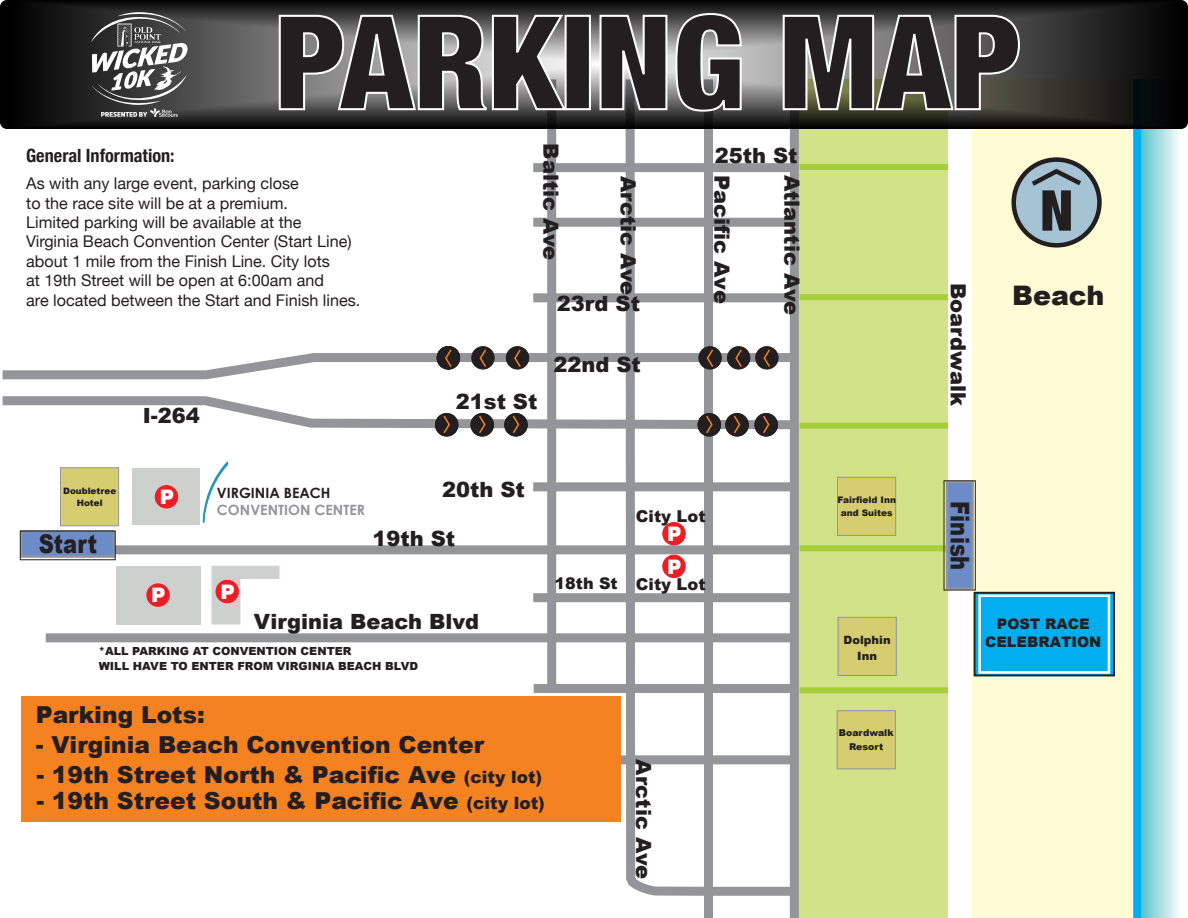
<style>
.page{position:relative;width:1188px;height:918px;background:#fff}
.page>*{position:absolute;margin:0;border:0;box-sizing:border-box;transform-origin:0 0}
.t1{font:900 condensed 130.8px "Helvetica Neue";color:#231f20}
.t2{font:900 condensed 56.4px "Helvetica Neue";color:#231f20}
.t3{font:900 27px "Arial";color:#231f20}
.t4{font:900 25.8px "Arial";color:#231f20;scale:.82 1}
.t5{font:900 23.4px "Arial";color:#231f20}
.t6{font:900 21px "Arial";color:#231f20}
.t7{font:900 19.95px "Arial";color:#fff}
.t8{font:700 condensed 18.3px "Helvetica Neue";color:#231f20}
.t9{font:900 16.35px "Arial";color:#231f20}
.t10{font:16.2px/19.4px "Helvetica Neue";color:#231f20}
.t11{font:900 16.05px "Arial";color:#231f20}
.t12{font:900 14.55px/17.4px "Arial";color:#231f20;text-align:center}
.t13{font:700 14.25px "Century Gothic";color:#929496}
.t14{font:700 14.25px "Century Gothic";color:#231f20}
.t15{font:900 11.4px/16.2px "Arial";color:#231f20;text-align:center}
.t16{font:900 11.1px/15.8px "Arial";color:#231f20}
.t17{font:900 9.3px/13.2px "Arial";color:#231f20;text-align:center}
.t18{font:900 9px/12.8px "Arial";color:#231f20;text-align:center}
.t19{font:900 8.85px/12.5px "Arial";color:#231f20;text-align:center}
.s1{font-size:16.95px}
</style>
<div class="page">
<svg style="left:1133px;top:125px;width:55px;height:793px"></svg>
<div style="left:956px;top:79px;width:175px;height:839px;background:#fffcd5"></div>
<div style="left:1134px;top:79px;width:7px;height:839px;background:#00aeef"></div>
<div style="left:793px;top:79px;width:165px;height:839px;background:#d2e288"></div>
<svg style="left:621px;top:129px;width:182px;height:789px"></svg>
<div style="left:533px;top:755px;width:258px;height:9px;background:#939598"></div>
<div style="left:534px;top:684px;width:257px;height:9px;background:#939598"></div>
<div style="left:533px;top:593px;width:258px;height:9px;background:#939598"></div>
<div style="left:47px;top:545px;width:744px;height:9px;background:#939598"></div>
<div style="left:533px;top:482px;width:258px;height:9px;background:#939598"></div>
<div style="left:533px;top:293px;width:258px;height:9px;background:#939598"></div>
<div style="left:533px;top:218px;width:258px;height:9px;background:#939598"></div>
<div style="left:533px;top:163px;width:258px;height:9px;background:#939598"></div>
<div style="left:547px;top:79px;width:9px;height:607px;background:#939598"></div>
<div style="left:800px;top:687px;width:151px;height:6px;background:#a6ce39"></div>
<div style="left:800px;top:545px;width:151px;height:6px;background:#a6ce39"></div>
<div style="left:800px;top:423px;width:151px;height:6px;background:#a6ce39"></div>
<div style="left:800px;top:294px;width:151px;height:6px;background:#a6ce39"></div>
<div style="left:800px;top:164px;width:151px;height:6px;background:#a6ce39"></div>
<div style="left:948px;top:79px;width:24px;height:839px;background:#fff"></div>
<div style="left:790px;top:79px;width:9px;height:839px;background:#939598"></div>
<div style="left:755px;top:346px;width:23px;height:23px;border:1px solid #231f20;border-radius:50%"></div>
<div style="left:727px;top:346px;width:23px;height:23px;border:1px solid #231f20;border-radius:50%"></div>
<div style="left:699px;top:346px;width:23px;height:23px;border:1px solid #231f20;border-radius:50%"></div>
<div style="left:471px;top:346px;width:23px;height:23px;border:1px solid #231f20;border-radius:50%"></div>
<div style="left:506px;top:346px;width:23px;height:23px;border:1px solid #231f20;border-radius:50%"></div>
<div style="left:437px;top:346px;width:23px;height:23px;border:1px solid #231f20;border-radius:50%"></div>
<svg style="left:2px;top:348px;width:798px;height:36px"></svg>
<div style="left:698px;top:413px;width:23px;height:23px;border:1px solid #231f20;border-radius:50%"></div>
<div style="left:726px;top:413px;width:23px;height:23px;border:1px solid #231f20;border-radius:50%"></div>
<div style="left:755px;top:413px;width:23px;height:23px;border:1px solid #231f20;border-radius:50%"></div>
<div style="left:435px;top:413px;width:23px;height:23px;border:1px solid #231f20;border-radius:50%"></div>
<div style="left:471px;top:413px;width:23px;height:23px;border:1px solid #231f20;border-radius:50%"></div>
<div style="left:505px;top:413px;width:22px;height:23px;border:1px solid #231f20;border-radius:50%"></div>
<svg style="left:2px;top:392px;width:798px;height:43px"></svg>
<div style="left:837px;top:477px;width:59px;height:59px;background:#d6cc70;border:1px solid #939598"></div>
<div style="left:838px;top:617px;width:58px;height:59px;background:#d6cc70;border:1px solid #939598"></div>
<div style="left:60px;top:468px;width:59px;height:58px;background:#d6cc70;border:1px solid #939598"></div>
<div style="left:837px;top:711px;width:59px;height:58px;background:#d6cc70;border:1px solid #939598"></div>
<div style="left:663px;top:555px;width:22px;height:23px;background:#ed1d24;border-radius:50%"></div>
<div style="left:663px;top:555px;width:22px;height:23px;border:1px solid #ed1d24;border-radius:50%"></div>
<div style="left:1014px;top:160px;width:85px;height:85px;background:#a5c3d2;border-radius:50%"></div>
<div style="left:1011px;top:157px;width:91px;height:91px;border:4px solid #231f20;border-radius:50%"></div>
<svg style="left:1027px;top:166px;width:59px;height:20px"></svg>
<div style="left:20px;top:530px;width:95px;height:28px;background:#6c8cc7;border:2px solid #939598"></div>
<div style="left:20px;top:531px;width:96px;height:29px;border:1px solid #231f20"></div>
<div style="left:132px;top:469px;width:68px;height:56px;background:#cdd1ce"></div>
<div style="left:116px;top:566px;width:84px;height:58px;background:#cdd1ce"></div>
<svg style="left:212px;top:566px;width:67px;height:58px"></svg>
<div style="left:46px;top:633px;width:745px;height:9px;background:#939598"></div>
<div style="left:946px;top:481px;width:28px;height:109px;background:#6c8cc7;border:2px solid #939598"></div>
<div style="left:944px;top:480px;width:32px;height:111px;border:1px solid #231f20"></div>
<div style="left:216px;top:580px;width:22px;height:23px;background:#ed1d24;border-radius:50%"></div>
<div style="left:216px;top:580px;width:23px;height:23px;border:1px solid #ed1d24;border-radius:50%"></div>
<div style="left:147px;top:584px;width:22px;height:22px;background:#ed1d24;border-radius:50%"></div>
<div style="left:147px;top:584px;width:22px;height:23px;border:1px solid #ed1d24;border-radius:50%"></div>
<div style="left:155px;top:486px;width:23px;height:22px;background:#ed1d24;border-radius:50%"></div>
<div style="left:155px;top:485px;width:23px;height:23px;border:1px solid #ed1d24;border-radius:50%"></div>
<div style="left:663px;top:523px;width:22px;height:22px;background:#ed1d24;border-radius:50%"></div>
<div style="left:663px;top:522px;width:22px;height:23px;border:1px solid #ed1d24;border-radius:50%"></div>
<svg style="left:0;top:0;width:1188px;height:129px;background:#2c2d2c"></svg>
<svg style="left:202px;top:461px;width:27px;height:62px"></svg>
<div style="left:21px;top:697px;width:600px;height:125px;background:#f58220"></div>
<div style="left:974px;top:592px;width:141px;height:84px;background:#00aeef;border:2px solid #231f20"></div>
<div style="left:978px;top:595px;width:132px;height:79px;border:3px solid #fff"></div>
<svg style="left:278px;top:13px;width:290px;height:98px;background:#9d9d9d"></svg>
<div style="left:565px;top:15px;width:26px;height:95px;border:2px solid #fff"></div>
<svg style="left:598px;top:13px;width:70px;height:98px;background:#aaa"></svg>
<svg style="left:674px;top:12px;width:69px;height:101px;background:#a1a1a1"></svg>
<svg style="left:782px;top:13px;width:239px;height:98px;background:#7c7d75"></svg>
<svg style="left:91px;top:12px;width:97px;height:105px"></svg>
<h1 class="t1" style="left:275px;top:-45px;width:747px">PARKING MAP</h1>
<p class="t8" style="left:26px;top:140px;width:150px">General Information:</p>
<p class="t10" style="left:26px;top:175px;width:336px">As with any large event, parking close<br>to the race site will be at a premium.<br>Limited parking will be available at the<br>Virginia Beach Convention Center (Start Line) about 1 mile from the Finish Line. City lots<br>at 19th Street will be open at 6:00am and<br>are located between the Start and Finish lines.</p>
<p class="t6" style="left:143px;top:400px;width:59px">I-264</p>
<p class="t6" style="left:566px;top:143px;width:118px;rotate:90deg">Baltic Ave</p>
<p class="t6" style="left:644px;top:176px;width:121px;rotate:90deg">Arctic Ave</p>
<p class="t6" style="left:557px;top:288px;width:85px">23rd St</p>
<p class="t6" style="left:456px;top:387px;width:83px">21st St</p>
<p class="t6" style="left:553px;top:349px;width:89px">22nd St</p>
<p class="t6" style="left:715px;top:140px;width:84px">25th St</p>
<p class="t6" style="left:737px;top:175px;width:130px;rotate:90deg">Pacific Ave</p>
<p class="t6" style="left:807px;top:175px;width:142px;rotate:90deg">Atlantic Ave</p>
<p class="t6" style="left:974px;top:283px;width:124px;rotate:90deg">Boardwalk</p>
<h2 class="t2" style="left:1040px;top:164px;width:35px">N</h2>
<h3 class="t3" style="left:1012px;top:276px;width:94px">Beach</h3>
<p class="t19" style="left:63px;top:484px;width:55px">Doubletree<br>Hotel</p>
<h3 class="t4" style="left:39px;top:525px;width:73px">Start</h3>
<p class="t7" style="left:160px;top:482px;width:16px">P</p>
<p class="t14" style="left:217px;top:482px;width:115px">VIRGINIA BEACH</p>
<p class="t13" style="left:217px;top:499px;width:150px">CONVENTION CENTER</p>
<p class="t6" style="left:442px;top:474px;width:84px">20th St</p>
<p class="t6" style="left:372px;top:523px;width:84px">19th St</p>
<p class="t7" style="left:151px;top:581px;width:16px">P</p>
<p class="t7" style="left:220px;top:577px;width:16px">P</p>
<p class="t6" style="left:254px;top:606px;width:227px">Virginia Beach Blvd</p>
<p class="t16" style="left:99px;top:642px;width:321px">*ALL PARKING AT CONVENTION CENTER<br>WILL HAVE TO ENTER FROM VIRGINIA BEACH BLVD</p>
<p class="t11" style="left:555px;top:571px;width:65px">18th St</p>
<h3 class="t5" style="left:36px;top:698px;width:170px">Parking Lots:</h3>
<h3 class="t5" style="left:36px;top:727px;width:450px">- Virginia Beach Convention Center</h3>
<h3 class="t5" style="left:36px;top:758px;width:507px">- 19th Street North &amp; Pacific Ave <span class="s1">(city lot)</span></h3>
<h3 class="t5" style="left:36px;top:784px;width:510px">- 19th Street South &amp; Pacific Ave <span class="s1">(city lot)</span></h3>
<p class="t18" style="left:837px;top:493px;width:60px">Fairfield Inn and Suites</p>
<p class="t9" style="left:636px;top:505px;width:71px">City Lot</p>
<h3 class="t4" style="left:979px;top:501px;width:86px;rotate:90deg">Finish</h3>
<p class="t7" style="left:667px;top:519px;width:16px">P</p>
<p class="t7" style="left:667px;top:552px;width:16px">P</p>
<p class="t9" style="left:636px;top:572px;width:71px">City Lot</p>
<p class="t15" style="left:844px;top:631px;width:49px">Dolphin<br>Inn</p>
<p class="t12" style="left:985px;top:615px;width:118px">POST RACE<br>CELEBRATION</p>
<p class="t6" style="left:659px;top:759px;width:121px;rotate:90deg">Arctic Ave</p>
<p class="t17" style="left:839px;top:726px;width:56px">Boardwalk<br>Resort</p>
</div>
